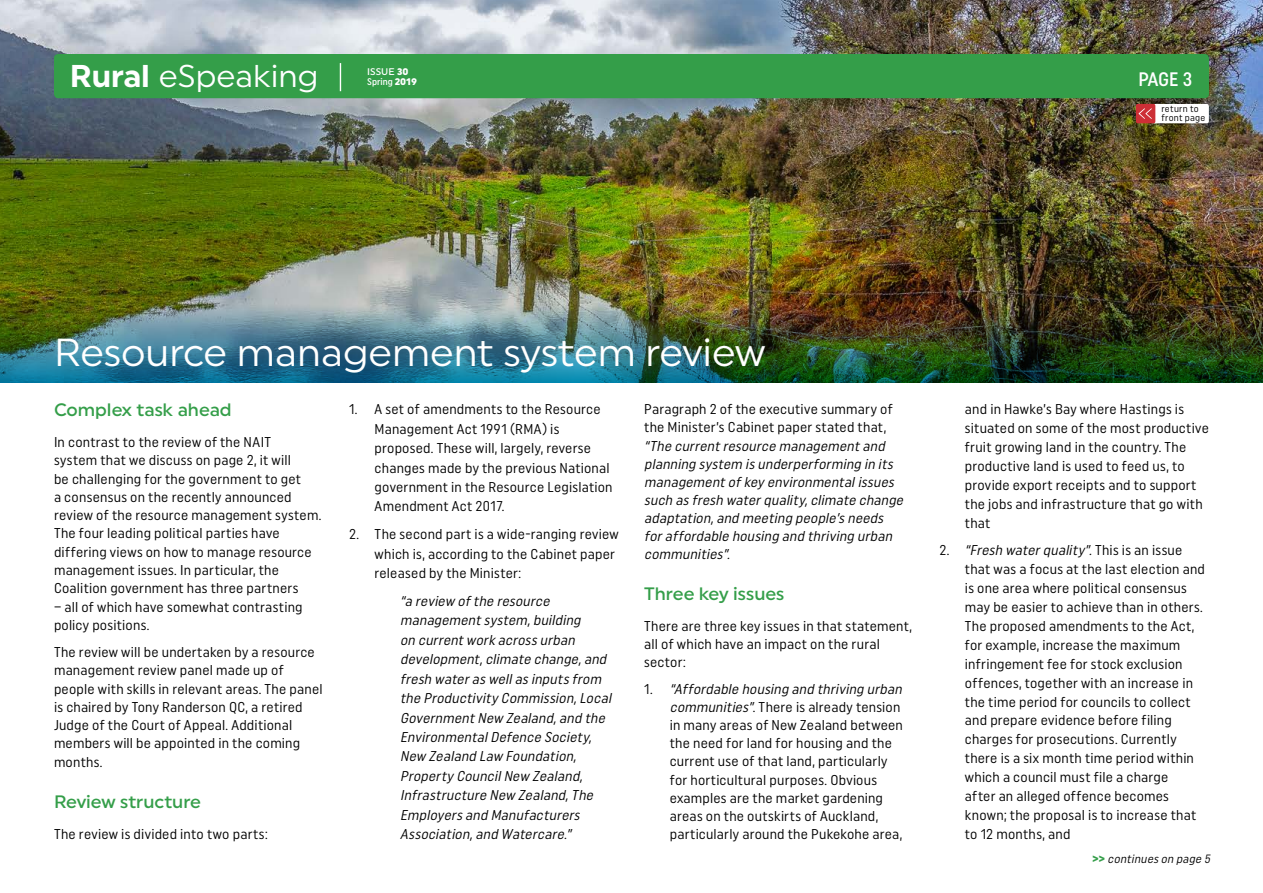
<style>
.page{position:relative;width:1263px;height:893px;background:#fff}
.page>*{position:absolute;margin:0;border:0;box-sizing:border-box;transform-origin:0 0}
.t1{font:39px "Uniform";color:#fff}
.t2{font:31.5px "Uniform";color:#fff}
.t3{font:500 19.5px "Uniform Condensed";color:#fff}
.t4{font:500 18px "Uniform";color:#349e49}
.t5{font:14.25px/18.9px "Uniform Condensed";letter-spacing:.015em;color:#000}
.t6{font:italic 14.25px/19.4px "Uniform Condensed";color:#000}
.t7{font:italic 12px "Uniform Condensed";color:#000}
.t8{font:9.6px/9px "Uniform Condensed";letter-spacing:.03em;color:#000}
.t9{font:500 9.6px "Uniform Condensed";color:#fff}
.t10{font:500 9.6px "Uniform";color:#fff}
.s1{font-weight:700}
.s2{font-weight:900}
.s3{font-family:"Uniform";font-weight:900}
.s4{font-style:italic}
.s5{font-weight:900;font-style:normal;color:#349e49}
</style>
<div class="page">
<img style="left:0;top:0;width:1263px;height:305px">
<div style="left:1151px;top:104px;width:58px;height:19px;background:#fff;border-radius:2px"></div>
<div style="left:1136px;top:104px;width:19px;height:19px;background:#cd2f36;border-radius:2px"></div>
<svg style="left:1139px;top:108px;width:13px;height:11px"></svg>
<div style="left:54px;top:54px;width:1155px;height:44px;background:#349e49;border-radius:4px"></div>
<svg style="left:340px;top:63px;width:1px;height:28px"></svg>
<img style="left:0;top:305px;width:1263px;height:77px">
<h2 class="t2" style="left:70px;top:57px;width:250px"><span class="s1">Rural</span> eSpeaking</h2>
<p class="t10" style="left:367px;top:65px;width:43px">ISSUE <span class="s2">30</span></p>
<p class="t9" style="left:367px;top:76px;width:51px">Spring <span class="s3">2019</span></p>
<h3 class="t3" style="left:1138px;top:67px;width:55px">PAGE 3</h3>
<p class="t8" style="left:1161px;top:104px;width:46px">return to front page</p>
<h1 class="t1" style="left:54px;top:329px;width:713px">Resource management system review</h1>
<p class="t4" style="left:54px;top:399px;width:179px">Complex task ahead</p>
<p class="t5" style="left:54px;top:432px;width:269px;line-height:18.3px">In contrast to the review of the NAIT<br>system that we discuss on page 2, it will<br>be challenging for the government to get<br>a consensus on the recently announced review of the resource management system.<br>The four leading political parties have differing views on how to manage resource management issues. In particular, the Coalition government has three partners</p>
<p class="t5" style="left:54px;top:597px;width:250px;line-height:18.3px">– all of which have somewhat contrasting policy positions.</p>
<p class="t5" style="left:54px;top:642px;width:270px;line-height:18.3px">The review will be undertaken by a resource management review panel made up of people with skills in relevant areas. The panel is chaired by Tony Randerson QC, a retired Judge of the Court of Appeal. Additional members will be appointed in the coming months.</p>
<p class="t4" style="left:54px;top:791px;width:149px">Review structure</p>
<p class="t5" style="left:54px;top:824px;width:215px">The review is divided into two parts:</p>
<p class="t5" style="left:644px;top:400px;width:250px;line-height:18.1px">Paragraph 2 of the executive summary of the Minister’s Cabinet paper stated that,</p>
<p class="t6" style="left:644px;top:436px;width:264px;line-height:18.1px">“The currentresource managementand planning system isunderperforming in its managementofkey environmentalissues such asfresh waterquality,climate change adaptation,and meeting people’sneeds foraffordable housing and thriving urban communities”.</p>
<p class="t4" style="left:644px;top:583px;width:142px">Three key issues</p>
<p class="t5" style="left:644px;top:617px;width:269px;line-height:18.1px">There are three key issues in that statement, all of which have an impact on the rural sector:</p>
<p class="t5" style="left:670px;top:680px;width:237px;line-height:18.1px;text-indent:-26px">1 . <span class="s4">“Affordable housing and thriving urban communities”</span>. There is already tension in many areas of New Zealand between the need for land for housing and the current use of that land, particularly for horticultural purposes. Obvious examples are the market gardening areas on the outskirts of Auckland, particularly around the Pukekohe area,</p>
<p class="t5" style="left:375px;top:399px;width:239px;line-height:19.4px;text-indent:-26px">1. A set of amendments to the Resource Management Act 1991 (RMA) is proposed. These will, largely, reverse changes made by the previous National government in the Resource Legislation Amendment Act 2017.</p>
<p class="t5" style="left:375px;top:524px;width:246px;line-height:19.4px;text-indent:-26px">2. The second part is a wide-ranging review which is, according to the Cabinet paper released by the Minister:</p>
<p class="t6" style="left:400px;top:591px;width:216px">“a review ofthe resource managementsystem,building<br>on currentwork acrossurban development,climate change,and fresh wateraswellasinputsfrom the Productivity Commission,Local<br>GovernmentNew Zealand,and the<br>EnvironmentalDefence Society,<br>New Zealand Law Foundation,<br>Property CouncilNew Zealand,<br>Infrastructure New Zealand,The<br>Employersand Manufacturers<br>Association,and Watercare.”</p>
<p class="t5" style="left:965px;top:400px;width:246px">and in Hawke’s Bay where Hastings is situated on some of the most productive fruit growing land in the country. The productive land is used to feed us, to provide export receipts and to support the jobs and infrastructure that go with that</p>
<p class="t5" style="left:965px;top:541px;width:242px;text-indent:-26px">2 . <span class="s4">“Fresh waterquality”.</span>T h i s i s a n i s s u e that was a focus at the last election and is one area where political consensus may be easier to achieve than in others.<br>The proposed amendments to the Act, for example, increase the maximum infringement fee for stock exclusion offences, together with an increase in the time period for councils to collect and prepare evidence before filing charges for prosecutions. Currently there is a six month time period within which a council must file a charge<br>after an alleged offence becomes known; the proposal is to increase that to 12 months, and</p>
<p class="t7" style="left:1092px;top:851px;width:122px"><span class="s5">&gt; &gt;</span> continueson page 5</p>
</div>
